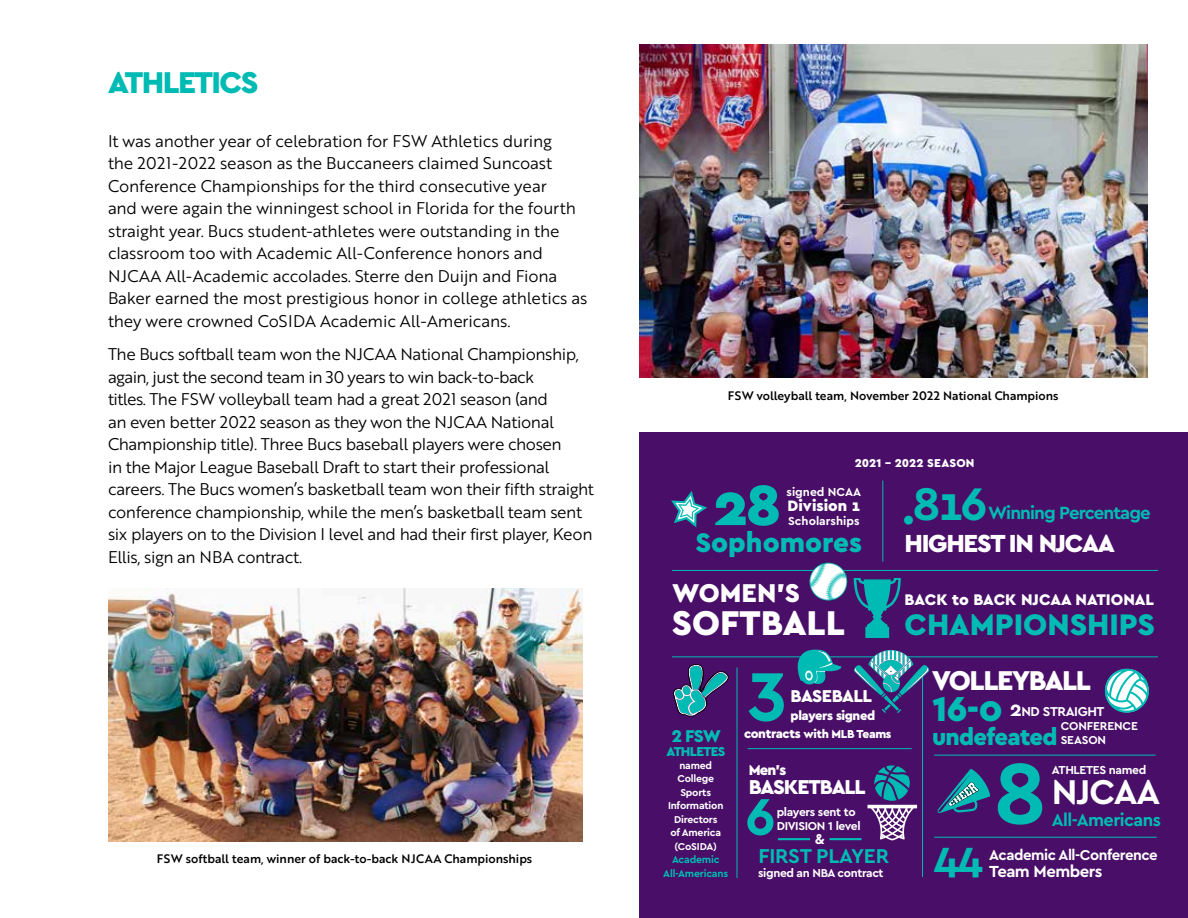
<style>
.page{position:relative;width:1188px;height:918px;background:#fff}
.page>*{position:absolute;margin:0;border:0;box-sizing:border-box;transform-origin:0 0}
.t1{font:700 90px "Cera GR";color:#00bbb4}
.t2{font:700 72px "Cera GR";color:#00bbb4}
.t3{font:900 59.55px "Cera GR";color:#00bbb4}
.t4{font:700 54px "Cera GR";color:#00bbb4}
.t5{font:700 47.85px "Cera GR";color:#00bbb4}
.t6{font:700 45px "Cera GR";color:#00bbb4}
.t7{font:900 36.3px "Cera GR";color:#00bbb4}
.t8{font:900 36px "Cera GR";color:#fff}
.t9{font:700 36px "Cera GR";letter-spacing:-.03em;color:#fff}
.t10{font:900 31.5px "Cera GR";letter-spacing:-.05em;color:#00bbb4}
.t11{font:900 31.2px "Cera GR";color:#00bbb4}
.t12{font:900 28.5px "Cera GR";letter-spacing:-.05em;color:#fff}
.t13{font:900 28.05px "Cera GR";color:#00bbb4}
.t14{font:900 27px "Cera GR";color:#fff}
.t15{font:900 25.8px "Cera GR";letter-spacing:-.05em;color:#fff}
.t16{font:900 24px "Cera GR";letter-spacing:-.03em;color:#00bbb4}
.t17{font:700 21px "Cera GR";letter-spacing:-.01em;color:#00bbb4}
.t18{font:900 21px "Cera GR";letter-spacing:-.05em;color:#fff}
.t19{font:700 18.6px "Cera GR";letter-spacing:-.05em;color:#00bbb4}
.t20{font:700 18px "Cera GR";letter-spacing:-.03em;color:#00bbb4}
.t21{font:900 18px "Cera GR";letter-spacing:-.03em;color:#fff}
.t22{font:900 18px "Cera GR";color:#00bbb4}
.t23{font:700 16.8px "Cera GR";letter-spacing:-.03em;color:#fff}
.t24{font:16.5px/22.5px "Brother 1816 Book";letter-spacing:-.01em;color:#000}
.t25{font:900 16.2px "Cera GR";color:#fff}
.t26{font:900 15.75px "Cera GR";color:#fff}
.t27{font:700 15px "Cera GR";letter-spacing:-.03em;color:#fff}
.t28{font:900 14.85px "Cera GR";color:#fff}
.t29{font:700 13.5px "Cera GR";letter-spacing:-.03em;color:#fff}
.t30{font:900 13.5px "Cera GR";letter-spacing:-.05em;color:#00bbb4}
.t31{font:900 13.05px "Cera GR";letter-spacing:-.03em;color:#fff}
.t32{font:700 12.15px "Cera GR";color:#fff}
.t33{font:900 12.15px "Cera GR";letter-spacing:-.03em;color:#fff}
.t34{font:700 12.15px "Cera GR";letter-spacing:-.03em;color:#fff}
.t35{font:12px "Brother 1816 Medium";color:#000}
.t36{font:700 12px/13.5px "Cera GR";letter-spacing:-.03em;color:#fff}
.t37{font:700 12px/14px "Cera GR";letter-spacing:-.01em;color:#fff}
.t38{font:900 12px "Cera GR";letter-spacing:.02em;color:#fff}
.t39{font:700 10.5px/13.5px "Cera GR";letter-spacing:-.02em;color:#00bbb4;text-align:center}
.t40{font:700 10.35px/13.5px "Cera GR";letter-spacing:-.02em;color:#fff;text-align:center}
.s1{font-size:13.05px}
.s2{font-size:21px}
</style>
<div class="page">
<div style="left:639px;top:432px;width:549px;height:486px;background:#490e67"></div>
<svg style="left:671px;top:491px;width:36px;height:36px"></svg>
<img style="left:108px;top:589px;width:474px;height:252px">
<svg style="left:854px;top:579px;width:47px;height:59px"></svg>
<hr style="left:672px;top:570px;width:486px;height:1px;background:#00bbb4">
<img style="left:809px;top:562px;width:45px;height:39px">
<hr style="left:883px;top:481px;width:1px;height:81px;background:#00bbb4">
<hr style="left:672px;top:657px;width:486px;height:1px;background:#00bbb4">
<hr style="left:922px;top:667px;width:1px;height:210px;background:#00bbb4">
<hr style="left:748px;top:748px;width:164px;height:1px;background:#00bbb4">
<hr style="left:934px;top:755px;width:222px;height:1px;background:#00bbb4">
<svg style="left:868px;top:765px;width:49px;height:75px"></svg>
<svg style="left:1105px;top:669px;width:44px;height:44px"></svg>
<hr style="left:737px;top:667px;width:1px;height:211px;background:#00bbb4">
<hr style="left:934px;top:837px;width:223px;height:1px;background:#00bbb4">
<svg style="left:937px;top:769px;width:53px;height:44px"></svg>
<svg style="left:673px;top:664px;width:56px;height:53px"></svg>
<hr style="left:778px;top:838px;width:32px;height:2px;background:#00bbb4">
<hr style="left:829px;top:838px;width:33px;height:2px;background:#00bbb4">
<svg style="left:854px;top:650px;width:75px;height:63px"></svg>
<svg style="left:798px;top:649px;width:44px;height:36px"></svg>
<img style="left:639px;top:44px;width:509px;height:333px">
<h3 class="t10" style="left:108px;top:65px;width:152px">ATHLETICS</h3>
<p class="t24" style="left:108px;top:129px;width:481px">It was another year of celebration for FSW Athletics during<br>the 2021-2022 season as the Buccaneers claimed Suncoast Conference Championships for the third consecutive year<br>and were again the winningest school in Florida for the fourth straight year. Bucs student-athletes were outstanding in the classroom too with Academic All-Conference honors and NJCAA All-Academic accolades. Sterre den Duijn and Fiona Baker earned the most prestigious honor in college athletics as they were crowned CoSIDA Academic All-Americans.</p>
<p class="t24" style="left:108px;top:342px;width:488px">The Bucs softball team won the NJCAA National Championship, again, just the second team in 30 years to win back-to-back<br>titles. The FSW volleyball team had a great 2021 season (and<br>an even better 2022 season as they won the NJCAA National Championship title). Three Bucs baseball players were chosen<br>in the Major League Baseball Draft to start their professional careers. The Bucs women’s basketball team won their fifth straight conference championship, while the men’s basketball team sent six players on to the Division I level and had their first player, Keon Ellis, sign an NBA contract.</p>
<p class="t35" style="left:157px;top:850px;width:377px">FSW softball team, winner of back-to-back NJCAA Championships</p>
<p class="t35" style="left:728px;top:387px;width:332px">FSW volleyball team, November 2022 National Champions</p>
<p class="t38" style="left:855px;top:456px;width:121px">2021 - 2022 SEASON</p>
<h3 class="t3" style="left:713px;top:471px;width:70px">28</h3>
<p class="t32" style="left:787px;top:485px;width:76px">signed NCAA</p>
<p class="t26" style="left:788px;top:497px;width:74px">Division 1</p>
<p class="t32" style="left:788px;top:514px;width:73px">Scholarships</p>
<h3 class="t13" style="left:696px;top:526px;width:168px">Sophomores</h3>
<h3 class="t14" style="left:672px;top:578px;width:130px">WOMEN’S</h3>
<h3 class="t8" style="left:672px;top:603px;width:175px">SOFTBALL</h3>
<h3 class="t5" style="left:902px;top:476px;width:87px">.816</h3>
<p class="t19" style="left:988px;top:502px;width:164px">Winning Percentage</p>
<h3 class="t15" style="left:904px;top:529px;width:212px">HIGHEST IN NJCAA</h3>
<p class="t25" style="left:904px;top:591px;width:251px">BACK to BACK NJCAA NATIONAL</p>
<h3 class="t11" style="left:904px;top:607px;width:252px">CHAMPIONSHIPS</h3>
<p class="t22" style="left:672px;top:726px;width:51px">2 FSW</p>
<p class="t30" style="left:666px;top:744px;width:61px">ATHLETES</p>
<p class="t40" style="left:668px;top:758px;width:57px">named<br>College<br>Sports<br>Information<br>Directors of America (CoSIDA)</p>
<p class="t39" style="left:663px;top:853px;width:66px">Academic<br>All-Americans</p>
<h2 class="t2" style="left:748px;top:647px;width:40px">3</h2>
<p class="t21" style="left:791px;top:686px;width:83px">BASEBALL</p>
<p class="t31" style="left:791px;top:709px;width:86px">players signed</p>
<p class="t33" style="left:744px;top:727px;width:149px"><span class="s1">contracts</span> with MLB Teams</p>
<p class="t28" style="left:749px;top:761px;width:39px">Men’s</p>
<p class="t18" style="left:749px;top:775px;width:119px">BASKETBALL</p>
<h3 class="t4" style="left:745px;top:786px;width:32px">6</h3>
<p class="t36" style="left:777px;top:805px;width:85px">players sent to<br>DIVISION 1 level</p>
<p class="t27" style="left:815px;top:830px;width:12px">&amp;</p>
<p class="t17" style="left:758px;top:845px;width:132px">FIRST PLAYER</p>
<p class="t36" style="left:758px;top:866px;width:127px">signed an NBA contract</p>
<h3 class="t12" style="left:932px;top:664px;width:161px">VOLLEYBALL</h3>
<h3 class="t7" style="left:932px;top:688px;width:72px">16-0</h3>
<p class="t29" style="left:1010px;top:704px;width:96px"><span class="s2">2</span>ND STRAIGHT</p>
<p class="t37" style="left:1061px;top:719px;width:79px">CONFERENCE<br>SEASON</p>
<h3 class="t16" style="left:932px;top:723px;width:127px">undefeated</h3>
<h1 class="t1" style="left:994px;top:742px;width:54px">8</h1>
<p class="t34" style="left:1052px;top:763px;width:96px">ATHLETES named</p>
<h3 class="t9" style="left:1052px;top:772px;width:110px">NJCAA</h3>
<p class="t20" style="left:1052px;top:810px;width:111px">All-Americans</p>
<h3 class="t6" style="left:933px;top:831px;width:51px">44</h3>
<p class="t27" style="left:989px;top:847px;width:170px">Academic All-Conference</p>
<p class="t23" style="left:989px;top:862px;width:115px">Team Members</p>
</div>
